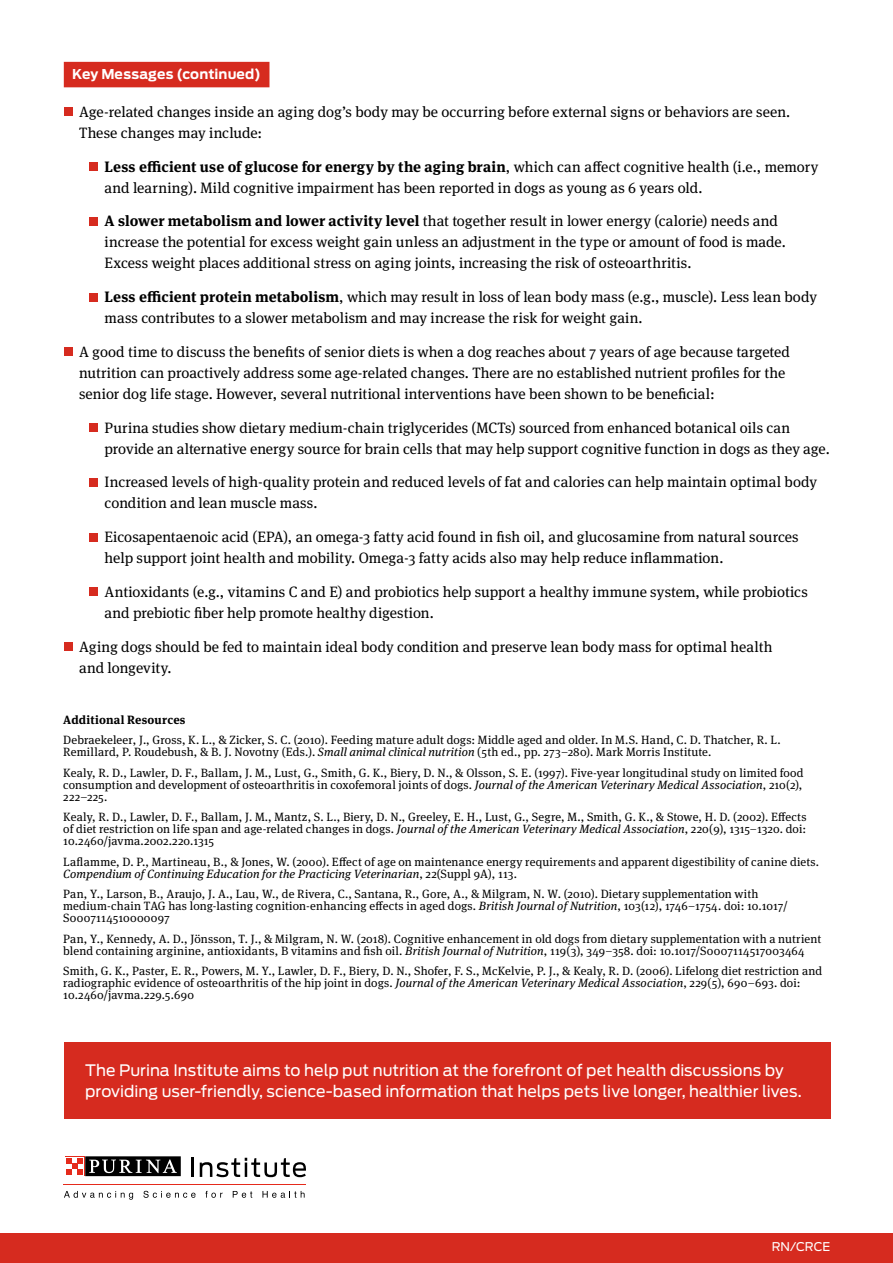
<style>
.page{position:relative;width:893px;height:1263px;background:#fff}
.page>*{position:absolute;margin:0;border:0;box-sizing:border-box;transform-origin:0 0}
.t1{font:15.75px/21.8px "Antenna";color:#fff}
.t2{font:15px/21px "Meta Serif Pro";letter-spacing:.005em;color:#000}
.t3{font:700 13.5px "Antenna";letter-spacing:.01em;color:#fff}
.t4{font:12px/12px "Meta Serif Pro";letter-spacing:.01em;color:#000}
.t5{font:700 12px "Meta Serif Pro";letter-spacing:.015em;color:#000}
.t6{font:12px "Antenna";letter-spacing:-.005em;color:#fff}
.s1{font-weight:700}
.s2{font-style:italic}
</style>
<div class="page">
<div style="left:0;top:1233px;width:893px;height:30px;background:#d62b1f"></div>
<hr style="left:64px;top:1184px;width:242px;height:1px;background:#e52a1b">
<svg style="left:192px;top:1158px;width:2px;height:19px"></svg>
<svg style="left:200px;top:1158px;width:106px;height:19px"></svg>
<svg style="left:64px;top:1191px;width:69px;height:9px"></svg>
<svg style="left:143px;top:1191px;width:53px;height:7px"></svg>
<svg style="left:205px;top:1191px;width:18px;height:7px"></svg>
<svg style="left:233px;top:1191px;width:19px;height:7px"></svg>
<svg style="left:262px;top:1191px;width:43px;height:7px"></svg>
<svg style="left:85px;top:1176px;width:96px;height:1px"></svg>
<svg style="left:65px;top:1156px;width:20px;height:20px"></svg>
<div style="left:85px;top:1156px;width:96px;height:20px;background:#000"></div>
<svg style="left:89px;top:1159px;width:88px;height:14px"></svg>
<div style="left:65px;top:1157px;width:19px;height:18px;background:#fff"></div>
<svg style="left:66px;top:1158px;width:17px;height:17px"></svg>
<div style="left:64px;top:62px;width:205px;height:25px;background:#d62b1f"></div>
<div style="left:64px;top:108px;width:8px;height:8px;background:#d62b1f"></div>
<div style="left:89px;top:162px;width:9px;height:9px;background:#d62b1f"></div>
<div style="left:89px;top:217px;width:9px;height:9px;background:#d62b1f"></div>
<div style="left:89px;top:293px;width:9px;height:8px;background:#d62b1f"></div>
<div style="left:64px;top:348px;width:8px;height:8px;background:#d62b1f"></div>
<div style="left:89px;top:423px;width:9px;height:9px;background:#d62b1f"></div>
<div style="left:89px;top:478px;width:9px;height:9px;background:#d62b1f"></div>
<div style="left:89px;top:533px;width:9px;height:8px;background:#d62b1f"></div>
<div style="left:89px;top:588px;width:9px;height:8px;background:#d62b1f"></div>
<div style="left:64px;top:642px;width:8px;height:9px;background:#d62b1f"></div>
<div style="left:64px;top:1042px;width:766px;height:77px;background:#d62b1f"></div>
<p class="t3" style="left:72px;top:66px;width:190px">Key Messages (continued)</p>
<p class="t2" style="left:79px;top:100px;width:713px">Age-related changes inside an aging dog’s body may be occurring before external signs or behaviors are seen.<br>These changes may include:</p>
<p class="t2" style="left:105px;top:155px;width:715px"><span class="s1">Less efficient use of glucose for energy by the aging brain</span>, which can affect cognitive health (i.e., memory and learning). Mild cognitive impairment has been reported in dogs as young as 6 years old.</p>
<p class="t2" style="left:105px;top:210px;width:683px"><span class="s1">A slower metabolism and lower activity level</span> that together result in lower energy (calorie) needs and increase the potential for excess weight gain unless an adjustment in the type or amount of food is made.<br>Excess weight places additional stress on aging joints, increasing the risk of osteoarthritis.</p>
<p class="t2" style="left:105px;top:286px;width:714px"><span class="s1">Less efficient protein metabolism</span>, which may result in loss of lean body mass (e.g., muscle). Less lean body mass contributes to a slower metabolism and may increase the risk for weight gain.</p>
<p class="t2" style="left:79px;top:340px;width:713px">A good time to discuss the benefits of senior diets is when a dog reaches about 7 years of age because targeted nutrition can proactively address some age-related changes. There are no established nutrient profiles for the senior dog life stage. However, several nutritional interventions have been shown to be beneficial:</p>
<p class="t2" style="left:104px;top:416px;width:727px">Purina studies show dietary medium-chain triglycerides (MCTs) sourced from enhanced botanical oils can provide an alternative energy source for brain cells that may help support cognitive function in dogs as they age.</p>
<p class="t2" style="left:105px;top:471px;width:714px">Increased levels of high-quality protein and reduced levels of fat and calories can help maintain optimal body condition and lean muscle mass.</p>
<p class="t2" style="left:105px;top:526px;width:696px">Eicosapentaenoic acid (EPA), an omega-3 fatty acid found in fish oil, and glucosamine from natural sources help support joint health and mobility. Omega-3 fatty acids also may help reduce inflammation.</p>
<p class="t2" style="left:105px;top:580px;width:705px">Antioxidants (e.g., vitamins C and E) and probiotics help support a healthy immune system, while probiotics and prebiotic fiber help promote healthy digestion.</p>
<p class="t2" style="left:79px;top:635px;width:695px">Aging dogs should be fed to maintain ideal body condition and preserve lean body mass for optimal health and longevity.</p>
<p class="t5" style="left:63px;top:710px;width:124px">Additional Resources</p>
<p class="t4" style="left:63px;top:734px;width:719px">Debraekeleer, J., Gross, K. L., &amp; Zicker, S. C. (2010). Feeding mature adult dogs: Middle aged and older. In M.S. Hand, C. D. Thatcher, R. L.<br>Remillard, P. Roudebush, &amp; B. J. Novotny (Eds.). <span class="s2">Small animal clinical nutrition</span> (5th ed., pp. 273–280). Mark Morris Institute.</p>
<p class="t4" style="left:63px;top:766px;width:742px;text-align:justify">Kealy, R. D., Lawler, D. F., Ballam, J. M., Lust, G., Smith, G. K., Biery, D. N., &amp; Olsson, S. E. (1997). Five-year longitudinal study on limited food consumption and development of osteoarthritis in coxofemoral joints of dogs. <span class="s2">Journal of the American Veterinary Medical Association</span>, 210(2), 222–225.</p>
<p class="t4" style="left:63px;top:811px;width:745px;text-align:justify">Kealy, R. D., Lawler, D. F., Ballam, J. M., Mantz, S. L., Biery, D. N., Greeley, E. H., Lust, G., Segre, M., Smith, G. K., &amp; Stowe, H. D. (2002). Effects of diet restriction on life span and age-related changes in dogs. <span class="s2">Journal of the American Veterinary Medical Association</span>, 220(9), 1315–1320. doi:<br>10.2460/javma.2002.220.1315</p>
<p class="t4" style="left:63px;top:855px;width:757px">Laflamme, D. P., Martineau, B., &amp; Jones, W. (2000). Effect of age on maintenance energy requirements and apparent digestibility of canine diets.<br><span class="s2">Compendium of Continuing Education for the Practicing Veterinarian</span>, 22(Suppl 9A), 113.</p>
<p class="t4" style="left:63px;top:888px;width:726px">Pan, Y., Larson, B., Araujo, J. A., Lau, W., de Rivera, C., Santana, R., Gore, A., &amp; Milgram, N. W. (2010). Dietary supplementation with medium-chain TAG has long-lasting cognition-enhancing effects in aged dogs. <span class="s2">British Journal of Nutrition</span>, 103(12), 1746–1754. doi: 10.1017/<br>S0007114510000097</p>
<p class="t4" style="left:63px;top:932px;width:759px">Pan, Y., Kennedy, A. D., Jönsson, T. J., &amp; Milgram, N. W. (2018). Cognitive enhancement in old dogs from dietary supplementation with a nutrient blend containing arginine, antioxidants, B vitamins and fish oil. <span class="s2">British Journal of Nutrition</span>, 119(3), 349–358. doi: 10.1017/S0007114517003464</p>
<p class="t4" style="left:63px;top:965px;width:760px">Smith, G. K., Paster, E. R., Powers, M. Y., Lawler, D. F., Biery, D. N., Shofer, F. S., McKelvie, P. J., &amp; Kealy, R. D. (2006). Lifelong diet restriction and radiographic evidence of osteoarthritis of the hip joint in dogs. <span class="s2">Journal of the American Veterinary Medical Association</span>, 229(5), 690–693. doi:<br>10.2460/javma.229.5.690</p>
<h1 class="t1" style="left:85px;top:1059px;width:718px">The Purina Institute aims to help put nutrition at the forefront of pet health discussions by providing user-friendly, science-based information that helps pets live longer, healthier lives.</h1>
<p class="t6" style="left:772px;top:1239px;width:60px">RN/CRCE</p>
</div>
